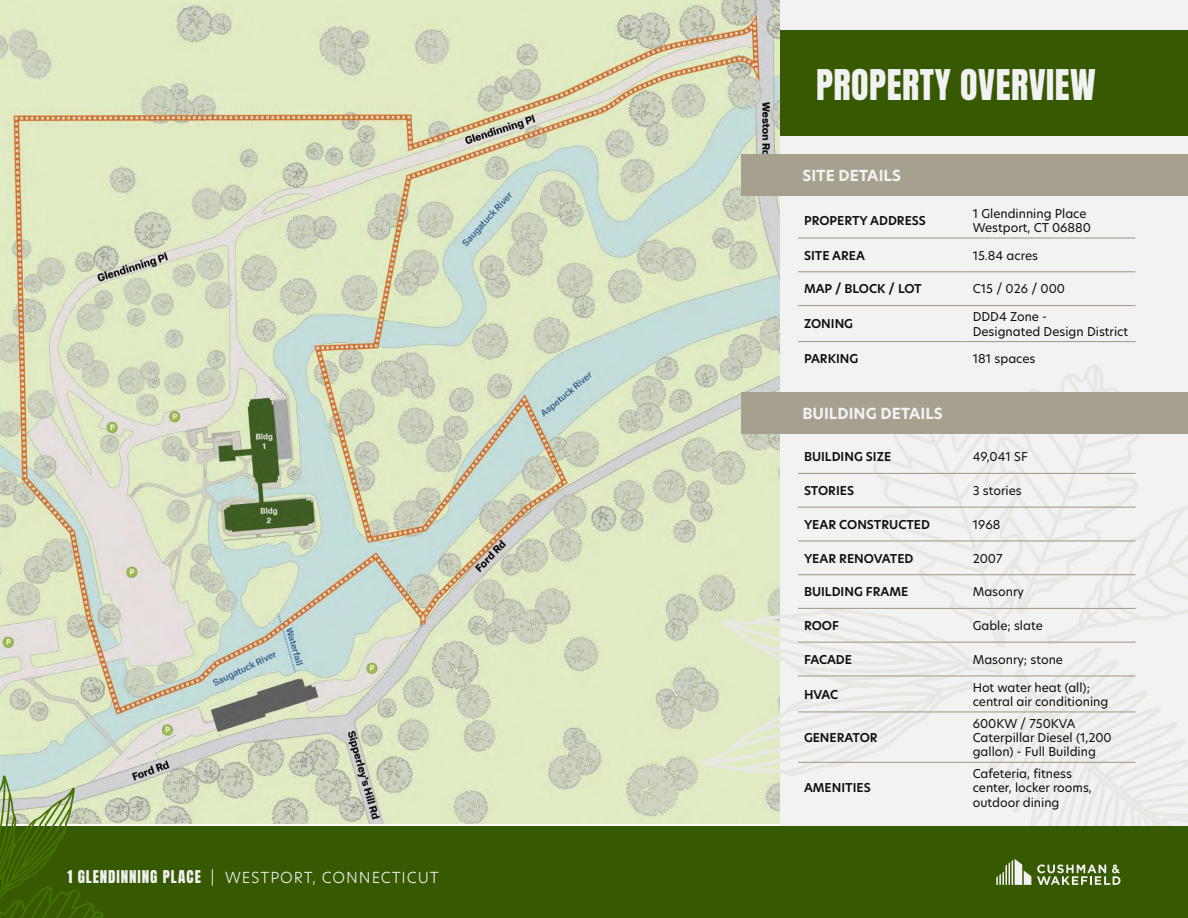
<style>
.page{position:relative;width:1188px;height:918px;background:#fff}
.page>*{position:absolute;margin:0;border:0;box-sizing:border-box;transform-origin:0 0}
.t1{font:36px "Anton";letter-spacing:.015em;color:#f2f2f2}
.t2{font:300 15px "New Hero";letter-spacing:.06em;color:#f2f2f2}
.t3{font:700 15px "New Hero";color:#f2f2f2}
.t4{font:12px/14.4px "New Hero";color:#0d0d0d}
.t5{font:600 12px "New Hero";color:#0d0d0d}
.s1{font-family:"Anton";font-weight:400}
</style>
<div class="page">
<img style="left:0;top:0;width:780px;height:823px">
<div style="left:780px;top:0;width:408px;height:825px;background:#f2f2f2"></div>
<svg style="left:702px;top:606px;width:285px;height:171px"></svg>
<svg style="left:987px;top:648px;width:201px;height:178px"></svg>
<svg style="left:872px;top:364px;width:271px;height:284px"></svg>
<svg style="left:1046px;top:485px;width:142px;height:160px"></svg>
<div style="left:780px;top:30px;width:408px;height:106px;background:#365902"></div>
<hr style="left:798px;top:237px;width:169px;height:2px;background:#a6a08f">
<hr style="left:967px;top:237px;width:169px;height:2px;background:#a6a08f">
<hr style="left:798px;top:271px;width:169px;height:1px;background:#a6a08f">
<hr style="left:967px;top:271px;width:169px;height:1px;background:#a6a08f">
<hr style="left:798px;top:305px;width:169px;height:1px;background:#a6a08f">
<hr style="left:967px;top:305px;width:169px;height:1px;background:#a6a08f">
<hr style="left:798px;top:341px;width:169px;height:1px;background:#a6a08f">
<hr style="left:967px;top:341px;width:169px;height:1px;background:#a6a08f">
<div style="left:742px;top:155px;width:446px;height:41px;background:#a6a08f"></div>
<div style="left:742px;top:393px;width:446px;height:41px;background:#a6a08f"></div>
<hr style="left:798px;top:473px;width:169px;height:1px;background:#a6a08f">
<hr style="left:967px;top:473px;width:169px;height:1px;background:#a6a08f">
<hr style="left:798px;top:507px;width:169px;height:1px;background:#a6a08f">
<hr style="left:967px;top:507px;width:169px;height:1px;background:#a6a08f">
<hr style="left:798px;top:540px;width:169px;height:1px;background:#a6a08f">
<hr style="left:967px;top:540px;width:169px;height:1px;background:#a6a08f">
<hr style="left:798px;top:574px;width:169px;height:1px;background:#a6a08f">
<hr style="left:967px;top:574px;width:169px;height:1px;background:#a6a08f">
<hr style="left:798px;top:608px;width:169px;height:1px;background:#a6a08f">
<hr style="left:967px;top:608px;width:169px;height:1px;background:#a6a08f">
<hr style="left:798px;top:642px;width:169px;height:1px;background:#a6a08f">
<hr style="left:967px;top:642px;width:169px;height:1px;background:#a6a08f">
<hr style="left:798px;top:675px;width:169px;height:1px;background:#a6a08f">
<hr style="left:967px;top:675px;width:169px;height:1px;background:#a6a08f">
<hr style="left:798px;top:711px;width:169px;height:1px;background:#a6a08f">
<hr style="left:967px;top:711px;width:169px;height:1px;background:#a6a08f">
<hr style="left:798px;top:762px;width:169px;height:1px;background:#a6a08f">
<hr style="left:967px;top:762px;width:169px;height:1px;background:#a6a08f">
<div style="left:0;top:826px;width:1188px;height:92px;background:#365902"></div>
<svg style="left:996px;top:859px;width:35px;height:26px"></svg>
<svg style="left:1037px;top:864px;width:83px;height:21px"></svg>
<svg style="left:0;top:775px;width:103px;height:143px"></svg>
<p class="t2" style="left:68px;top:867px;width:373px"><span class="s1">1 GLENDINNING PLACE</span> | WESTPORT, CONNECTICUT</p>
<p class="t1" style="left:816px;top:66px;width:281px">PROPERTY OVERVIEW</p>
<p class="t3" style="left:802px;top:166px;width:100px">SITE DETAILS</p>
<p class="t5" style="left:804px;top:212px;width:124px">PROPERTY ADDRESS</p>
<p class="t4" style="left:973px;top:206px;width:115px">1 Glendinning Place</p>
<p class="t4" style="left:973px;top:220px;width:120px">Westport, CT 06880</p>
<p class="t5" style="left:804px;top:247px;width:63px">SITE AREA</p>
<p class="t4" style="left:973px;top:248px;width:67px">15.84 acres</p>
<p class="t5" style="left:804px;top:281px;width:119px">MAP / BLOCK / LOT</p>
<p class="t4" style="left:973px;top:282px;width:94px">C15 / 026 / 000</p>
<p class="t5" style="left:804px;top:316px;width:51px">ZONING</p>
<p class="t4" style="left:973px;top:309px;width:157px">DDD4 Zone -<br>Designated Design District</p>
<p class="t5" style="left:804px;top:351px;width:56px">PARKING</p>
<p class="t4" style="left:973px;top:351px;width:64px">181 spaces</p>
<p class="t3" style="left:802px;top:403px;width:142px">BUILDING DETAILS</p>
<p class="t5" style="left:804px;top:449px;width:89px">BUILDING SIZE</p>
<p class="t4" style="left:973px;top:450px;width:57px">49,041 SF</p>
<p class="t5" style="left:804px;top:483px;width:52px">STORIES</p>
<p class="t4" style="left:973px;top:483px;width:51px">3 stories</p>
<p class="t5" style="left:804px;top:516px;width:128px">YEAR CONSTRUCTED</p>
<p class="t4" style="left:973px;top:517px;width:29px">1968</p>
<p class="t5" style="left:804px;top:550px;width:111px">YEAR RENOVATED</p>
<p class="t4" style="left:973px;top:551px;width:32px">2007</p>
<p class="t5" style="left:804px;top:584px;width:106px">BUILDING FRAME</p>
<p class="t4" style="left:973px;top:585px;width:53px">Masonry</p>
<p class="t5" style="left:804px;top:618px;width:37px">ROOF</p>
<p class="t4" style="left:973px;top:618px;width:72px">Gable; slate</p>
<p class="t5" style="left:804px;top:651px;width:49px">FACADE</p>
<p class="t4" style="left:973px;top:652px;width:92px">Masonry; stone</p>
<p class="t5" style="left:804px;top:686px;width:36px">HVAC</p>
<p class="t4" style="left:973px;top:680px;width:137px">Hot water heat (all); central air conditioning</p>
<p class="t5" style="left:804px;top:729px;width:75px">GENERATOR</p>
<p class="t4" style="left:973px;top:716px;width:140px">600KW / 750KVA<br>Caterpillar Diesel (1,200 gallon) - Full Building</p>
<p class="t5" style="left:804px;top:780px;width:68px">AMENITIES</p>
<p class="t4" style="left:973px;top:766px;width:121px">Cafeteria, fitness center, locker rooms, outdoor dining</p>
</div>
